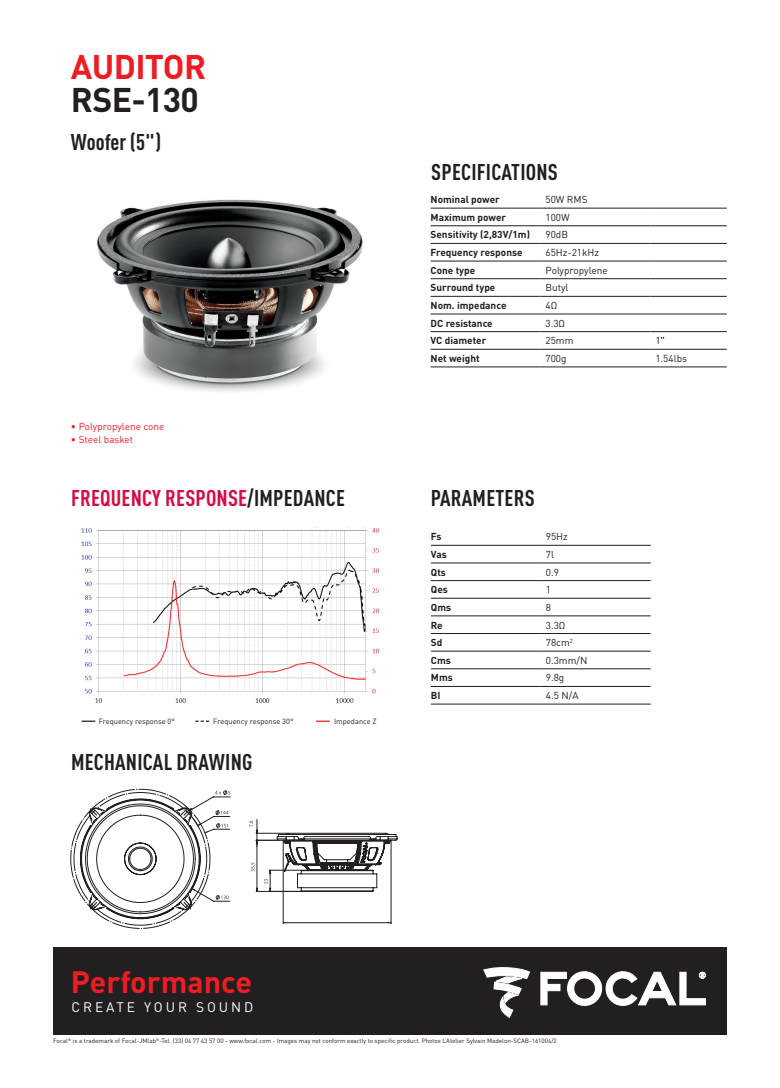
<style>
.page{position:relative;width:780px;height:1088px;background:#fff}
.page>*{position:absolute;margin:0;border:0;box-sizing:border-box;transform-origin:0 0}
.t1{font:700 33.75px/33.1px "DINOT";letter-spacing:-.02em;color:#ee1d23}
.t2{font:700 30.5px "DINOT";color:#ee1d23}
.t3{font:700 condensed 22.5px "DINOT";letter-spacing:.01em;color:#231f20}
.t4{font:700 condensed 22.5px "DINOT";letter-spacing:.01em;color:#d20d44}
.t5{font:13.75px "DINOT";letter-spacing:.21em;color:#fff}
.t6{font:700 10px "DINOT";color:#231f20}
.t7{font:10px "DINOT";color:#231f20}
.t8{font:10px "DINOT";color:#ee1d23}
.t9{font:7.5px "DINOT";color:#231f20}
.t10{font:6.25px "DINOT";color:#231f20}
.s1{color:#231f20}
.s2{font-weight:700;font-stretch:condensed}
</style>
<div class="page">
<svg style="left:70px;top:789px;width:327px;height:140px"></svg>
<div style="left:53px;top:947px;width:673px;height:88px;background:#231f20"></div>
<svg style="left:540px;top:971px;width:166px;height:35px"></svg>
<svg style="left:483px;top:967px;width:47px;height:51px"></svg>
<img style="left:97px;top:199px;width:266px;height:193px">
<hr style="left:430px;top:208px;width:110px;height:1px;background:#231f20">
<hr style="left:540px;top:208px;width:110px;height:1px;background:#231f20">
<hr style="left:650px;top:208px;width:76px;height:1px;background:#231f20">
<hr style="left:430px;top:226px;width:110px;height:1px;background:#231f20">
<hr style="left:540px;top:226px;width:110px;height:1px;background:#231f20">
<hr style="left:650px;top:226px;width:76px;height:1px;background:#231f20">
<hr style="left:430px;top:243px;width:110px;height:1px;background:#231f20">
<hr style="left:540px;top:243px;width:110px;height:1px;background:#231f20">
<hr style="left:650px;top:243px;width:76px;height:1px;background:#231f20">
<hr style="left:430px;top:261px;width:110px;height:1px;background:#231f20">
<hr style="left:540px;top:261px;width:110px;height:1px;background:#231f20">
<hr style="left:650px;top:261px;width:76px;height:1px;background:#231f20">
<hr style="left:430px;top:278px;width:110px;height:1px;background:#231f20">
<hr style="left:540px;top:278px;width:110px;height:1px;background:#231f20">
<hr style="left:650px;top:278px;width:76px;height:1px;background:#231f20">
<hr style="left:430px;top:296px;width:110px;height:1px;background:#231f20">
<hr style="left:540px;top:296px;width:110px;height:1px;background:#231f20">
<hr style="left:650px;top:296px;width:76px;height:1px;background:#231f20">
<hr style="left:430px;top:314px;width:110px;height:1px;background:#231f20">
<hr style="left:540px;top:314px;width:110px;height:1px;background:#231f20">
<hr style="left:650px;top:314px;width:76px;height:1px;background:#231f20">
<hr style="left:430px;top:331px;width:110px;height:1px;background:#231f20">
<hr style="left:540px;top:331px;width:110px;height:1px;background:#231f20">
<hr style="left:650px;top:331px;width:76px;height:1px;background:#231f20">
<hr style="left:430px;top:349px;width:110px;height:1px;background:#231f20">
<hr style="left:540px;top:349px;width:110px;height:1px;background:#231f20">
<hr style="left:650px;top:349px;width:76px;height:1px;background:#231f20">
<hr style="left:430px;top:367px;width:110px;height:1px;background:#231f20">
<hr style="left:540px;top:367px;width:110px;height:1px;background:#231f20">
<hr style="left:650px;top:367px;width:76px;height:1px;background:#231f20">
<hr style="left:431px;top:545px;width:110px;height:1px;background:#231f20">
<hr style="left:541px;top:545px;width:109px;height:1px;background:#231f20">
<hr style="left:431px;top:563px;width:110px;height:1px;background:#231f20">
<hr style="left:541px;top:563px;width:109px;height:1px;background:#231f20">
<hr style="left:431px;top:580px;width:110px;height:1px;background:#231f20">
<hr style="left:541px;top:580px;width:109px;height:1px;background:#231f20">
<hr style="left:431px;top:598px;width:110px;height:1px;background:#231f20">
<hr style="left:541px;top:598px;width:109px;height:1px;background:#231f20">
<hr style="left:431px;top:616px;width:110px;height:1px;background:#231f20">
<hr style="left:541px;top:616px;width:109px;height:1px;background:#231f20">
<hr style="left:431px;top:633px;width:110px;height:1px;background:#231f20">
<hr style="left:541px;top:633px;width:109px;height:1px;background:#231f20">
<hr style="left:431px;top:651px;width:110px;height:1px;background:#231f20">
<hr style="left:541px;top:651px;width:109px;height:1px;background:#231f20">
<hr style="left:431px;top:668px;width:110px;height:1px;background:#231f20">
<hr style="left:541px;top:668px;width:109px;height:1px;background:#231f20">
<hr style="left:431px;top:686px;width:110px;height:1px;background:#231f20">
<hr style="left:541px;top:686px;width:109px;height:1px;background:#231f20">
<hr style="left:431px;top:704px;width:110px;height:1px;background:#231f20">
<hr style="left:541px;top:704px;width:109px;height:1px;background:#231f20">
<img style="left:81px;top:527px;width:299px;height:176px">
<svg style="left:81px;top:720px;width:14px;height:2px"></svg>
<svg style="left:195px;top:720px;width:14px;height:2px"></svg>
<svg style="left:316px;top:720px;width:14px;height:2px"></svg>
<p class="t1" style="left:71px;top:49px;width:137px">AUDITOR<br><span class="s1">RSE-130</span></p>
<p class="t3" style="left:71px;top:128px;width:92px">WOOFER (5")</p>
<p class="t8" style="left:71px;top:420px;width:95px">• Polypropylene cone</p>
<p class="t8" style="left:71px;top:434px;width:64px">• Steel basket</p>
<p class="t4" style="left:71px;top:485px;width:224px">FREQUENCY RESPONSE<span class="s1">/IM PEDANCE</span></p>
<p class="t9" style="left:99px;top:717px;width:78px">Frequency response 0°</p>
<p class="t9" style="left:213px;top:717px;width:82px">Frequency response 30°</p>
<p class="t9" style="left:334px;top:717px;width:44px">Impedance Z</p>
<p class="t3" style="left:71px;top:748px;width:183px">MECHANICAL DRAWING</p>
<p class="t3" style="left:431px;top:159px;width:126px">SPECIFICATIONS</p>
<p class="t6" style="left:430px;top:193px;width:71px">Nominal power</p>
<p class="t7" style="left:545px;top:193px;width:43px">50W RMS</p>
<p class="t6" style="left:430px;top:211px;width:77px">Maximum power</p>
<p class="t7" style="left:545px;top:211px;width:26px">100W</p>
<p class="t6" style="left:430px;top:228px;width:101px">Sensitivity (2,83V/1m)</p>
<p class="t7" style="left:545px;top:229px;width:24px">90dB</p>
<p class="t6" style="left:430px;top:246px;width:93px">Frequency response</p>
<p class="t7" style="left:545px;top:246px;width:55px">65Hz-21kHz</p>
<p class="t6" style="left:430px;top:264px;width:46px">Cone type</p>
<p class="t7" style="left:545px;top:264px;width:64px">Polypropylene</p>
<p class="t6" style="left:430px;top:281px;width:66px">Surround type</p>
<p class="t7" style="left:545px;top:281px;width:25px">Butyl</p>
<p class="t6" style="left:430px;top:299px;width:77px">Nom. impedance</p>
<p class="t7" style="left:545px;top:299px;width:13px">4Ω</p>
<p class="t6" style="left:430px;top:316px;width:64px">DC resistance</p>
<p class="t7" style="left:545px;top:317px;width:21px">3.3Ω</p>
<p class="t6" style="left:430px;top:334px;width:57px">VC diameter</p>
<p class="t7" style="left:545px;top:334px;width:30px">25mm</p>
<p class="t7" style="left:655px;top:334px;width:11px">1<span class="s2">"</span></p>
<p class="t6" style="left:430px;top:352px;width:51px">Net weight</p>
<p class="t7" style="left:545px;top:352px;width:23px">700g</p>
<p class="t7" style="left:655px;top:352px;width:33px">1.54lbs</p>
<p class="t3" style="left:430px;top:485px;width:22px">PARAME</p>
<p class="t3" style="left:495px;top:485px;width:41px">TERS</p>
<p class="t6" style="left:431px;top:530px;width:12px">Fs</p>
<p class="t7" style="left:546px;top:530px;width:23px">95Hz</p>
<p class="t6" style="left:431px;top:548px;width:17px">Vas</p>
<p class="t7" style="left:546px;top:548px;width:10px">7l</p>
<p class="t6" style="left:431px;top:565px;width:16px">Qts</p>
<p class="t7" style="left:546px;top:566px;width:15px">0.9</p>
<p class="t6" style="left:431px;top:583px;width:18px">Qes</p>
<p class="t7" style="left:546px;top:583px;width:7px">1</p>
<p class="t6" style="left:431px;top:601px;width:22px">Qms</p>
<p class="t7" style="left:546px;top:601px;width:7px">8</p>
<p class="t6" style="left:431px;top:618px;width:13px">Re</p>
<p class="t7" style="left:546px;top:619px;width:21px">3.3Ω</p>
<p class="t6" style="left:431px;top:636px;width:13px">Sd</p>
<p class="t7" style="left:546px;top:636px;width:29px">78cm<sup>2</sup></p>
<p class="t6" style="left:431px;top:654px;width:21px">Cms</p>
<p class="t7" style="left:546px;top:654px;width:41px">0.3mm/N</p>
<p class="t6" style="left:431px;top:671px;width:23px">Mms</p>
<p class="t7" style="left:546px;top:671px;width:20px">9.8g</p>
<p class="t6" style="left:431px;top:689px;width:11px">BI</p>
<p class="t7" style="left:546px;top:689px;width:34px">4.5 N/A</p>
<p class="t2" style="left:71px;top:962px;width:183px">Performance</p>
<p class="t5" style="left:71px;top:998px;width:183px">create your sound</p>
<p class="t10" style="left:53px;top:1037px;width:505px">Focal<sup>®</sup> is a trademark of Focal-JMlab<sup>®</sup>-Tel. (33) 04 77 43 57 00 - www.focal.com - Images may not conform exactly to specific product. Photos L’Atelier Sylvain Madelon-SCAB-161004/2</p>
</div>
